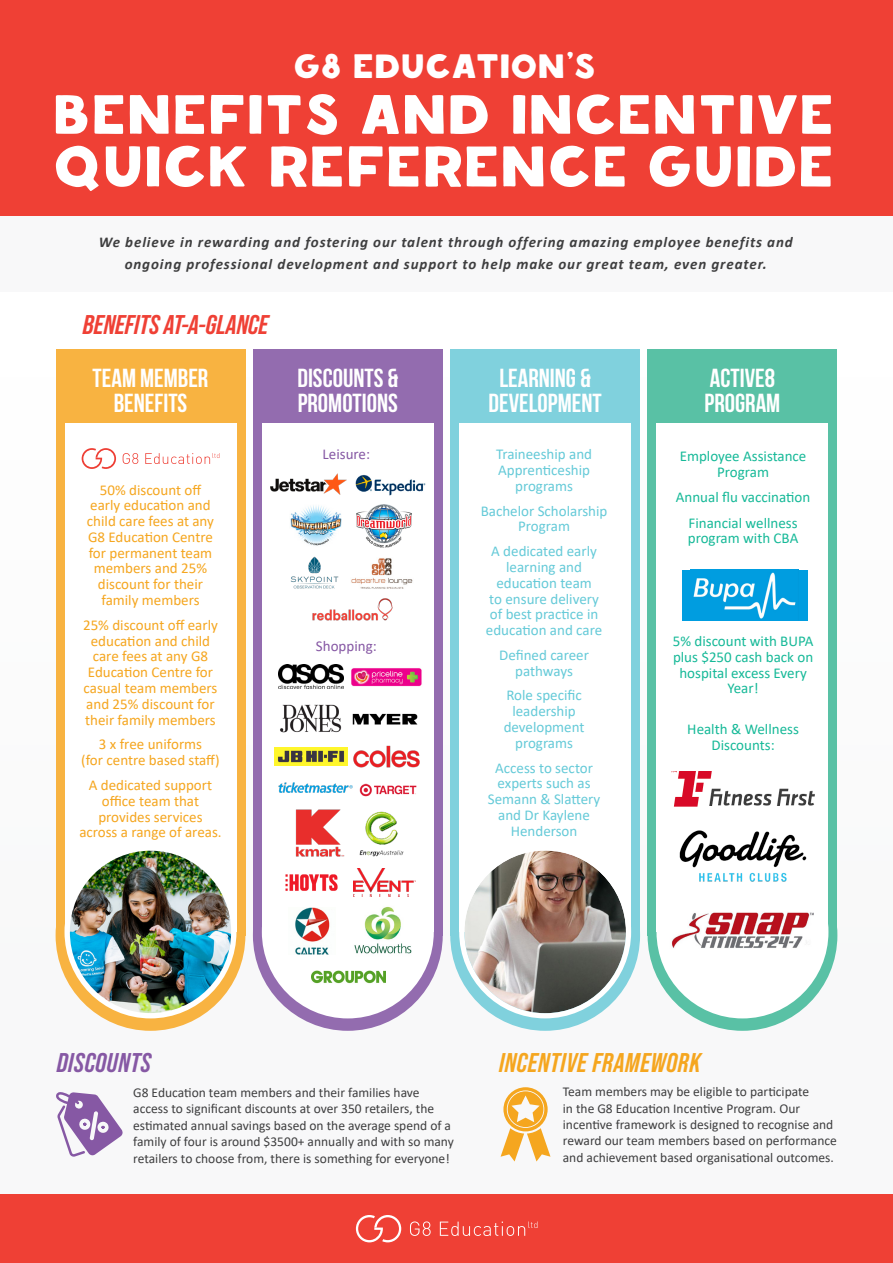
<style>
.page{position:relative;width:893px;height:1263px;background:#fff}
.page>*{position:absolute;margin:0;border:0;box-sizing:border-box;transform-origin:0 0}
.t1{font:62.85px "Shadow";color:#fff}
.t2{font:60.75px "Shadow";color:#fff}
.t3{font:37.05px "Shadow";color:#fff}
.t4{font:italic 700 27px "Bebas Neue Pro";color:#ef4035}
.t5{font:italic 700 27px "Bebas Neue Pro";letter-spacing:.02em;color:#f5a61f}
.t6{font:italic 700 27px "Bebas Neue Pro";letter-spacing:.02em;color:#8658a4}
.t7{font:700 25.95px/24.2px "Bebas Neue";color:#fff}
.t8{font:15px/15.8px "Calibri";color:#f5a61f;text-align:center}
.t9{font:15px/15.8px "Calibri";color:#65cad8;text-align:center}
.t10{font:15px/15.8px "Calibri";color:#16b998;text-align:center}
.t11{font:italic 700 15px/21px "Calibri";letter-spacing:.06em;color:#3e3e3f;text-align:center}
.t12{font:15px "Calibri";color:#8658a4}
.t13{font:13.5px/16.5px "Calibri";color:#3e3e3f}
</style>
<div class="page">
<div style="left:0;top:216px;width:893px;height:76px;background:#f8f8f9"></div>
<div style="left:0;top:361px;width:893px;height:833px;background:#f8f8f9"></div>
<div style="left:0;top:0;width:893px;height:216px;background:#ef4035"></div>
<div style="left:253px;top:349px;width:190px;height:586px;background:#936caf"></div>
<div style="left:253px;top:840px;width:190px;height:191px;background:#936caf;border-radius:50%"></div>
<div style="left:262px;top:423px;width:172px;height:508px;background:#fff"></div>
<div style="left:262px;top:845px;width:172px;height:173px;background:#fff;border-radius:50%"></div>
<div style="left:450px;top:349px;width:190px;height:586px;background:#80d1dd"></div>
<div style="left:450px;top:840px;width:190px;height:191px;background:#80d1dd;border-radius:50%"></div>
<div style="left:459px;top:423px;width:172px;height:508px;background:#fff"></div>
<img style="left:464px;top:851px;width:162px;height:162px">
<div style="left:459px;top:845px;width:172px;height:173px;border:5px solid #fff;border-radius:50%"></div>
<div style="left:648px;top:840px;width:189px;height:191px;background:#59c1a5;border-radius:50%"></div>
<div style="left:648px;top:349px;width:189px;height:586px;background:#59c1a5"></div>
<div style="left:656px;top:423px;width:172px;height:508px;background:#fff"></div>
<div style="left:656px;top:845px;width:172px;height:173px;background:#fff;border-radius:50%"></div>
<div style="left:56px;top:349px;width:189px;height:586px;background:#f8b341"></div>
<div style="left:56px;top:840px;width:189px;height:191px;background:#f8b341;border-radius:50%"></div>
<div style="left:65px;top:423px;width:171px;height:508px;background:#fff"></div>
<img style="left:67px;top:851px;width:167px;height:165px">
<div style="left:65px;top:845px;width:171px;height:173px;border:5px solid #fff;border-radius:50%"></div>
<div style="left:682px;top:570px;width:125px;height:51px;background:#009de0"></div>
<img style="left:693px;top:572px;width:103px;height:47px">
<img style="left:271px;top:473px;width:76px;height:21px">
<img style="left:279px;top:665px;width:64px;height:24px">
<img style="left:290px;top:505px;width:52px;height:41px">
<img style="left:280px;top:704px;width:62px;height:29px">
<img style="left:354px;top:907px;width:58px;height:47px">
<img style="left:285px;top:874px;width:53px;height:17px">
<img style="left:291px;top:556px;width:48px;height:33px">
<img style="left:275px;top:748px;width:72px;height:17px">
<img style="left:295px;top:809px;width:50px;height:48px">
<img style="left:312px;top:970px;width:74px;height:14px">
<img style="left:355px;top:474px;width:71px;height:22px">
<img style="left:351px;top:668px;width:71px;height:19px">
<img style="left:356px;top:504px;width:55px;height:43px">
<img style="left:351px;top:558px;width:62px;height:31px">
<img style="left:352px;top:713px;width:66px;height:12px">
<img style="left:359px;top:783px;width:58px;height:14px">
<img style="left:353px;top:869px;width:62px;height:28px">
<img style="left:312px;top:598px;width:80px;height:22px">
<img style="left:353px;top:745px;width:67px;height:23px">
<img style="left:359px;top:811px;width:45px;height:46px">
<img style="left:278px;top:782px;width:75px;height:11px">
<img style="left:295px;top:908px;width:35px;height:47px">
<img style="left:671px;top:912px;width:143px;height:36px">
<svg style="left:56px;top:1092px;width:67px;height:65px"></svg>
<svg style="left:501px;top:1087px;width:49px;height:74px"></svg>
<img style="left:672px;top:771px;width:63px;height:36px">
<img style="left:710px;top:785px;width:104px;height:20px">
<img style="left:679px;top:830px;width:128px;height:52px">
<svg style="left:123px;top:453px;width:15px;height:11px"></svg>
<svg style="left:145px;top:453px;width:74px;height:11px"></svg>
<svg style="left:82px;top:448px;width:34px;height:21px"></svg>
<div style="left:0;top:1194px;width:893px;height:69px;background:#ef4035"></div>
<svg style="left:410px;top:1221px;width:21px;height:15px"></svg>
<svg style="left:440px;top:1221px;width:97px;height:15px"></svg>
<svg style="left:356px;top:1215px;width:45px;height:27px"></svg>
<p class="t3" style="left:567px;top:24px;width:10px">,</p>
<p class="t2" style="left:56px;top:82px;width:783px">BENEFITS AND INCENTIVE</p>
<p class="t1" style="left:56px;top:132px;width:783px">QUICK REFERENCE GUIDE</p>
<p class="t3" style="left:296px;top:46px;width:303px">G8 EDUCATION S</p>
<p class="t11" style="left:99px;top:231px;width:695px">We believe in rewarding and fostering our talent through offering amazing employee benefits and ongoing professional development and support to help make our great team, even greater.</p>
<p class="t4" style="left:83px;top:309px;width:187px">BENEFITS AT-A-GLANCE</p>
<p class="t7" style="left:93px;top:366px;width:117px;text-align:center">TEAM MEMBER<br>BENEFITS</p>
<p class="t8" style="left:87px;top:481px;width:129px">50% discount off early education and child care fees at any<br>G8 Education Centre for permanent team members and 25% discount for their family members</p>
<p class="t8" style="left:83px;top:617px;width:136px">25% discount off early education and child care fees at any G8<br>Education Centre for casual team members and 25% discount for their family members</p>
<p class="t8" style="left:81px;top:736px;width:140px">3 x free uniforms<br>(for centre based staff)</p>
<p class="t8" style="left:79px;top:777px;width:144px">A dedicated support office team that provides services across a range of areas.</p>
<p class="t7" style="left:297px;top:366px;width:102px">DISCOUNTS &amp;<br>PROMOTIONS</p>
<p class="t7" style="left:489px;top:366px;width:115px;text-align:center">LEARNING &amp;<br>DEVELOPMENT</p>
<p class="t7" style="left:705px;top:366px;width:77px">ACTIVE8<br>PROGRAM</p>
<p class="t12" style="left:323px;top:444px;width:49px">Leisure:</p>
<p class="t12" style="left:316px;top:635px;width:62px">Shopping:</p>
<p class="t9" style="left:496px;top:446px;width:98px">Traineeship and<br>Apprenticeship programs</p>
<p class="t9" style="left:481px;top:502px;width:128px">Bachelor Scholarship<br>Program</p>
<p class="t9" style="left:486px;top:543px;width:118px">A dedicated early learning and education team<br>to ensure delivery of best practice in education and care</p>
<p class="t9" style="left:499px;top:647px;width:91px">Defined career pathways</p>
<p class="t9" style="left:504px;top:687px;width:82px">Role specific leadership development programs</p>
<p class="t9" style="left:488px;top:759px;width:114px">Access to sector experts such as<br>Semann &amp; Slattery and Dr Kaylene<br>Henderson</p>
<p class="t10" style="left:680px;top:448px;width:128px">Employee Assistance<br>Program</p>
<p class="t10" style="left:676px;top:489px;width:136px">Annual flu vaccination</p>
<p class="t10" style="left:688px;top:514px;width:112px;text-align:left">Financial wellness program with CBA</p>
<p class="t10" style="left:673px;top:633px;width:142px">5% discount with BUPA plus $250 cash back on hospital excess Every<br>Year!</p>
<p class="t10" style="left:687px;top:721px;width:113px">Health &amp; Wellness<br>Discounts:</p>
<p class="t6" style="left:57px;top:1048px;width:96px">DISCOUNTS</p>
<p class="t13" style="left:133px;top:1083px;width:322px">G8 Education team members and their families have access to significant discounts at over 350 retailers, the estimated annual savings based on the average spend of a family of four is around $3500+ annually and with so many retailers to choose from, there is something for everyone!</p>
<p class="t5" style="left:499px;top:1048px;width:203px">INCENTIVE FRAMEWORK</p>
<p class="t13" style="left:563px;top:1083px;width:276px">Team members may be eligible to participate<br>in the G8 Education Incentive Program. Our incentive framework is designed to recognise and reward our team members based on performance and achievement based organisational outcomes.</p>
</div>
